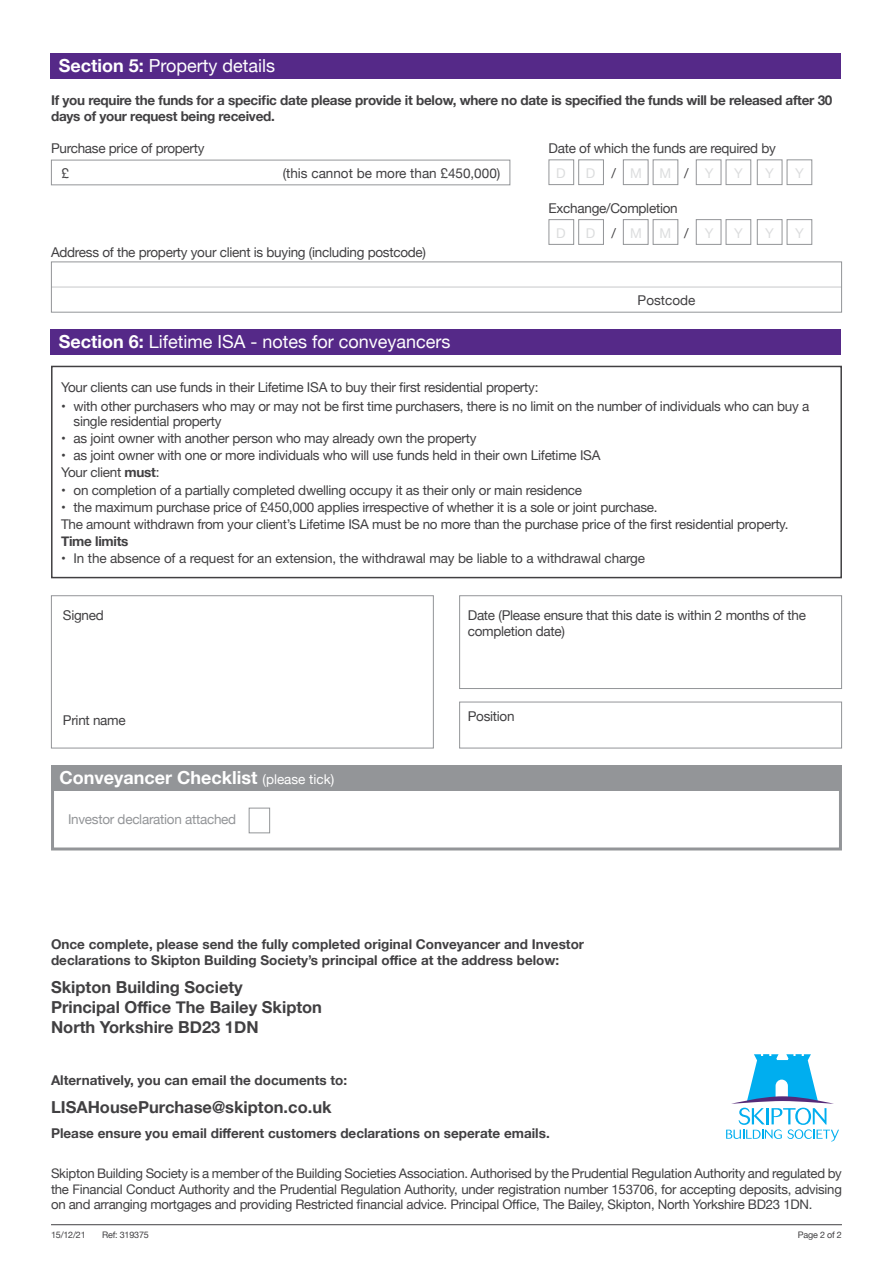
<style>
.page{position:relative;width:893px;height:1263px;background:#fff}
.page>*{position:absolute;margin:0;border:0;box-sizing:border-box;transform-origin:0 0}
.t1{font:18px "Helvetica Neue";color:#fff}
.t2{font:700 18px "Helvetica Neue";color:#fff}
.t3{font:700 16.5px/19.8px "Helvetica Neue";color:#414042}
.t4{font:13.5px/24.5px "Helvetica Neue";letter-spacing:-.02em;color:#414042}
.t5{font:13.5px/17.1px "Helvetica Neue";letter-spacing:-.02em;color:#414042}
.t6{font:700 13.5px/16.2px "Helvetica Neue";color:#414042}
.t7{font:700 13.5px/16.2px "Helvetica Neue";letter-spacing:-.02em;color:#414042}
.t8{font:13.5px "Helvetica Neue";color:#414042}
.t9{font:13.5px "Helvetica Neue";letter-spacing:-.02em;color:#939598}
.t10{font:13.5px "Helvetica Neue";color:#dcddde}
.t11{font:13.2px/15.9px "Helvetica Neue";letter-spacing:-.02em;color:#414042;text-align:justify}
.t12{font:9px "Helvetica Neue";letter-spacing:-.02em;color:#414042}
.s1{font-weight:700}
.s2{font-style:inherit}
.s3{font-weight:400;font-size:13.5px}
</style>
<div class="page">
<hr style="left:51px;top:1224px;width:791px;height:1px;background:#414042">
<svg style="left:726px;top:1054px;width:113px;height:87px"></svg>
<div style="left:51px;top:595px;width:383px;height:153px;border:1px solid #939598"></div>
<div style="left:50px;top:53px;width:791px;height:26px;background:#552988"></div>
<div style="left:50px;top:330px;width:791px;height:25px;background:#552988"></div>
<hr style="left:51px;top:287px;width:791px;height:1px;background:#c7c8ca">
<div style="left:51px;top:261px;width:791px;height:52px;border:1px solid #939598"></div>
<div style="left:51px;top:160px;width:459px;height:25px;border:1px solid #939598"></div>
<div style="left:51px;top:366px;width:791px;height:212px;border:2px solid #414042"></div>
<div style="left:51px;top:765px;width:791px;height:85px;background:#fff;border:3px solid #939598"></div>
<div style="left:51px;top:765px;width:791px;height:26px;background:#939598"></div>
<div style="left:249px;top:808px;width:21px;height:25px;border:1px solid #939598"></div>
<div style="left:459px;top:595px;width:383px;height:94px;border:1px solid #939598"></div>
<div style="left:459px;top:702px;width:383px;height:46px;border:1px solid #939598"></div>
<div style="left:549px;top:159px;width:25px;height:26px;border:1px solid #939598"></div>
<div style="left:549px;top:219px;width:25px;height:26px;border:1px solid #939598"></div>
<div style="left:578px;top:159px;width:26px;height:26px;border:1px solid #939598"></div>
<div style="left:578px;top:219px;width:26px;height:26px;border:1px solid #939598"></div>
<div style="left:623px;top:159px;width:25px;height:26px;border:1px solid #939598"></div>
<div style="left:623px;top:219px;width:25px;height:26px;border:1px solid #939598"></div>
<div style="left:696px;top:159px;width:25px;height:26px;border:1px solid #939598"></div>
<div style="left:696px;top:219px;width:25px;height:26px;border:1px solid #939598"></div>
<div style="left:653px;top:159px;width:25px;height:26px;border:1px solid #939598"></div>
<div style="left:653px;top:219px;width:25px;height:26px;border:1px solid #939598"></div>
<div style="left:726px;top:159px;width:25px;height:26px;border:1px solid #939598"></div>
<div style="left:726px;top:219px;width:25px;height:26px;border:1px solid #939598"></div>
<div style="left:757px;top:159px;width:25px;height:26px;border:1px solid #939598"></div>
<div style="left:757px;top:219px;width:25px;height:26px;border:1px solid #939598"></div>
<div style="left:787px;top:159px;width:25px;height:26px;border:1px solid #939598"></div>
<div style="left:787px;top:219px;width:25px;height:26px;border:1px solid #939598"></div>
<h1 class="t1" style="left:59px;top:52px;width:218px"><span class="s1">Section 5:</span> Property details</h1>
<p class="t7" style="left:51px;top:92px;width:783px">If you require the funds for a specific date please provide it below, where no date is specified the funds will be released after 30 days of your request being received.</p>
<p class="t4" style="left:62px;top:137px;width:145px;text-indent:-11px">Purchase price of property £</p>
<p class="t8" style="left:283px;top:163px;width:219px">(this cannot be more than £450,000)</p>
<p class="t4" style="left:51px;top:241px;width:377px">Address of the property your client is buying (including postcode)</p>
<h1 class="t1" style="left:59px;top:329px;width:393px"><span class="s1">Section 6:</span> Lifetime ISA - notes for conveyancers</h1>
<p class="t4" style="left:549px;top:137px;width:229px">Date of which the funds are required by</p>
<p class="t10" style="left:556px;top:164px;width:11px">D</p>
<p class="t10" style="left:586px;top:164px;width:11px">D</p>
<p class="t4" style="left:611px;top:162px;width:6px">/</p>
<p class="t10" style="left:630px;top:164px;width:13px">M</p>
<p class="t10" style="left:660px;top:164px;width:13px">M</p>
<p class="t4" style="left:684px;top:162px;width:6px">/</p>
<p class="t10" style="left:705px;top:164px;width:10px">Y</p>
<p class="t10" style="left:734px;top:164px;width:10px">Y</p>
<p class="t10" style="left:765px;top:164px;width:10px">Y</p>
<p class="t10" style="left:795px;top:164px;width:10px">Y</p>
<p class="t4" style="left:549px;top:196px;width:131px">Exchange/Completion</p>
<p class="t10" style="left:556px;top:224px;width:11px">D</p>
<p class="t10" style="left:586px;top:224px;width:11px">D</p>
<p class="t4" style="left:611px;top:222px;width:6px">/</p>
<p class="t10" style="left:630px;top:224px;width:13px">M</p>
<p class="t10" style="left:660px;top:224px;width:13px">M</p>
<p class="t4" style="left:684px;top:222px;width:6px">/</p>
<p class="t10" style="left:705px;top:224px;width:10px">Y</p>
<p class="t10" style="left:734px;top:224px;width:10px">Y</p>
<p class="t10" style="left:765px;top:224px;width:10px">Y</p>
<p class="t10" style="left:795px;top:224px;width:10px">Y</p>
<p class="t8" style="left:638px;top:291px;width:59px">Postcode</p>
<p class="t4" style="left:61px;top:376px;width:479px">Your clients can use funds in their Lifetime ISA to buy their first residential property:</p>
<p class="t4" style="left:74px;top:399px;width:737px;line-height:15px;text-indent:-13px">• with other purchasers who may or may not be first time purchasers, there is no limit on the number of individuals who can buy a single residential property</p>
<p class="t4" style="left:61px;top:427px;width:417px">• as joint owner with another person who may already own the property</p>
<p class="t4" style="left:61px;top:448px;width:541px;line-height:17.1px">• as joint owner with one or more individuals who will use funds held in their own Lifetime ISA<br><span class="s2">Your client</span> <span class="s1">must</span><span class="s2">:</span></p>
<p class="t5" style="left:61px;top:481px;width:523px"><span class="s2">•</span> on completion of a partially completed dwelling occupy it as their only or main residence</p>
<p class="t5" style="left:61px;top:498px;width:729px"><span class="s2">•</span> the maximum purchase price of £450,000 applies irrespective of whether it is a sole or joint purchase.<br>The amount withdrawn from your client’s Lifetime ISA must be no more than the purchase price of the first residential property.</p>
<p class="t7" style="left:61px;top:533px;width:69px">Time limits</p>
<p class="t5" style="left:61px;top:549px;width:585px"><span class="s2">•</span> In the absence of a request for an extension, the withdrawal may be liable to a withdrawal charge</p>
<p class="t4" style="left:63px;top:604px;width:42px">Signed</p>
<p class="t4" style="left:63px;top:709px;width:64px">Print name</p>
<h1 class="t2" style="left:60px;top:763px;width:276px">Conveyancer Checklist <span class="s3">(please tick)</span></h1>
<p class="t9" style="left:68px;top:810px;width:170px">Investor declaration attached</p>
<p class="t4" style="left:468px;top:607px;width:340px;line-height:16.2px">Date (Please ensure that this date is within 2 months of the completion date)</p>
<p class="t4" style="left:468px;top:705px;width:48px">Position</p>
<p class="t6" style="left:51px;top:936px;width:535px">Once complete, please send the fully completed original Conveyancer and Investor declarations to Skipton Building Society’s principal office at the address below:</p>
<p class="t3" style="left:51px;top:978px;width:273px">Skipton Building Society<br>Principal Office The Bailey Skipton<br>North Yorkshire BD23 1DN</p>
<p class="t6" style="left:51px;top:1072px;width:298px">Alternatively, you can email the documents to:</p>
<p class="t3" style="left:51px;top:1098px;width:282px">LISAHousePurchase@skipton.co.uk</p>
<p class="t6" style="left:51px;top:1125px;width:500px">Please ensure you email different customers declarations on seperate emails.</p>
<p class="t11" style="left:51px;top:1166px;width:792px">Skipton Building Society is a member of the Building Societies Association. Authorised by the Prudential Regulation Authority and regulated by the Financial Conduct Authority and the Prudential Regulation Authority, under registration number 153706, for accepting deposits, advising on and arranging mortgages and providing Restricted financial advice. Principal Office, The Bailey, Skipton, North Yorkshire BD23 1DN.</p>
<p class="t12" style="left:102px;top:1228px;width:48px">Ref: 319375</p>
<p class="t12" style="left:51px;top:1228px;width:36px">15/12/21</p>
<p class="t12" style="left:798px;top:1228px;width:46px">Page 2 of 2</p>
</div>
